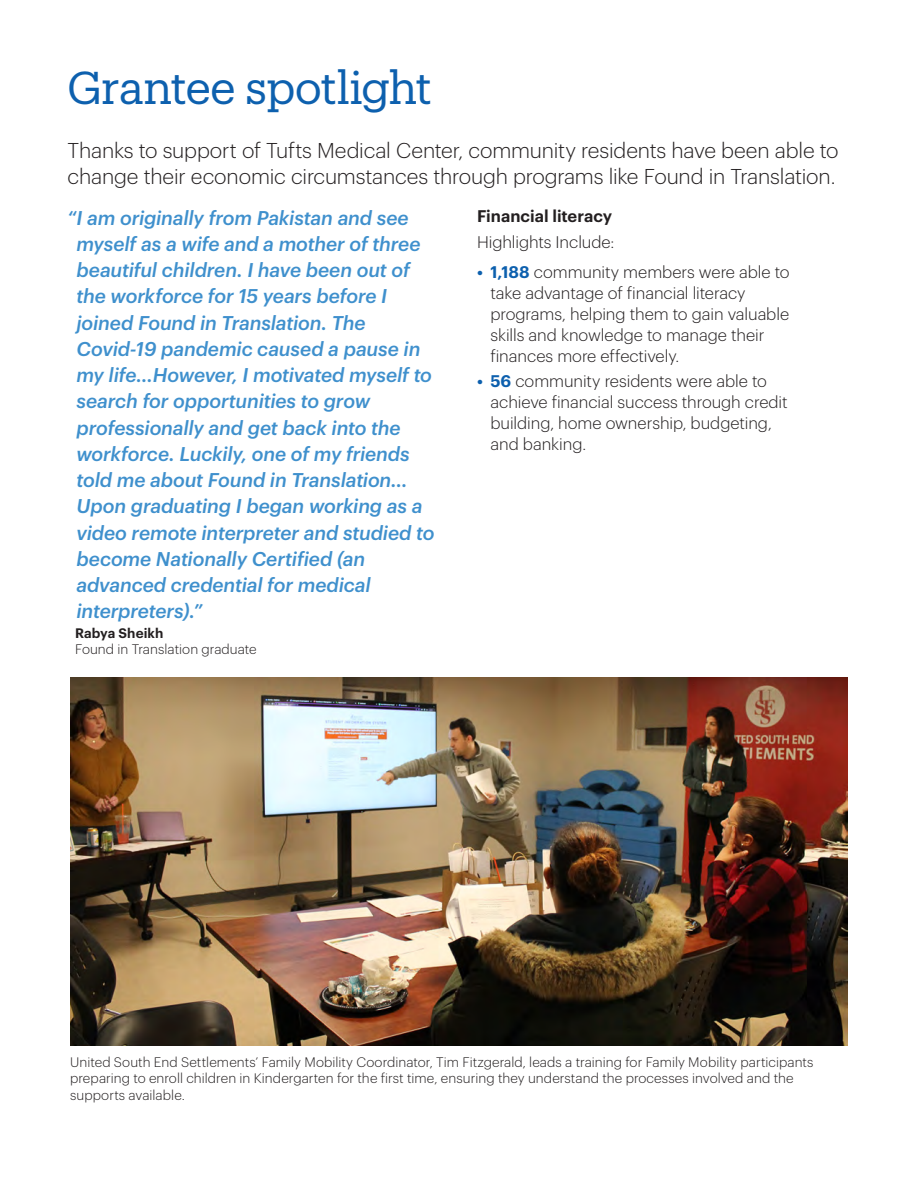
<style>
.page{position:relative;width:918px;height:1188px;background:#fff}
.page>*{position:absolute;margin:0;border:0;box-sizing:border-box;transform-origin:0 0}
.Headline_30_35__insi{font:45px "Produkt";letter-spacing:-.02em;color:#0d60ae}
.Intro_14_17_5{font:300 21px/26.2px "Graphik";letter-spacing:-.01em;color:#231f20}
.Quote_13_17_5{font:italic 500 19.5px/26.2px "Graphik";letter-spacing:-.01em;color:#3f90cd}
.Body_11_14{font:300 16.5px/21px "Graphik";letter-spacing:-.005em;color:#231f20}
.Body_subhead_11_14{font:600 16.5px "Graphik";color:#231f20}
.Small_body_9_11{font:300 13.5px/16.5px "Graphik";letter-spacing:.005em;color:#231f20}
.Small_body_subhead_9{font:600 13.5px "Graphik";letter-spacing:.005em;color:#231f20}
.s1{font-weight:600;color:#0d60ae}
</style>
<div class="page">
<img style="left:70px;top:678px;width:778px;height:368px">
<p class="Headline_30_35__insi" style="left:68px;top:57px;width:366px">Grantee spotlight</p>
<p class="Intro_14_17_5" style="left:68px;top:135px;width:773px">Thanks to support of Tufts Medical Center, community residents have been able to change their economic circumstances through programs like Found in Translation.</p>
<p class="Quote_13_17_5" style="left:77px;top:203px;width:359px;text-indent:-9px">“I am originally from Pakistan and see myself as a wife and a mother of three beautiful children. I have been out of the workforce for 15 years before I joined Found in Translation. The Covid-19 pandemic caused a pause in my life…However, I motivated myself to search for opportunities to grow professionally and get back into the workforce. Luckily, one of my friends told me about Found in Translation… Upon graduating I began working as a video remote interpreter and studied to become Nationally Certified (an advanced credential for medical interpreters).”</p>
<p class="Small_body_subhead_9" style="left:75px;top:623px;width:90px">Rabya Sheikh</p>
<p class="Small_body_9_11" style="left:75px;top:640px;width:183px">Found in Translation graduate</p>
<p class="Body_subhead_11_14" style="left:477px;top:204px;width:137px">Financial literacy</p>
<p class="Body_11_14" style="left:477px;top:230px;width:139px">Highlights Include:</p>
<p class="Body_11_14" style="left:490px;top:260px;width:301px;text-indent:-14px"><span class="s1">• 1,188</span> community members were able to take advantage of financial literacy programs, helping them to gain valuable skills and knowledge to manage their finances more effectively.</p>
<p class="Body_11_14" style="left:490px;top:369px;width:299px;text-indent:-14px"><span class="s1">• 56</span> community residents were able to achieve financial success through credit building, home ownership, budgeting, and banking.</p>
<p class="Small_body_9_11" style="left:70px;top:1053px;width:745px">United South End Settlements’ Family Mobility Coordinator, Tim Fitzgerald, leads a training for Family Mobility participants preparing to enroll children in Kindergarten for the first time, ensuring they understand the processes involved and the supports available.</p>
</div>
